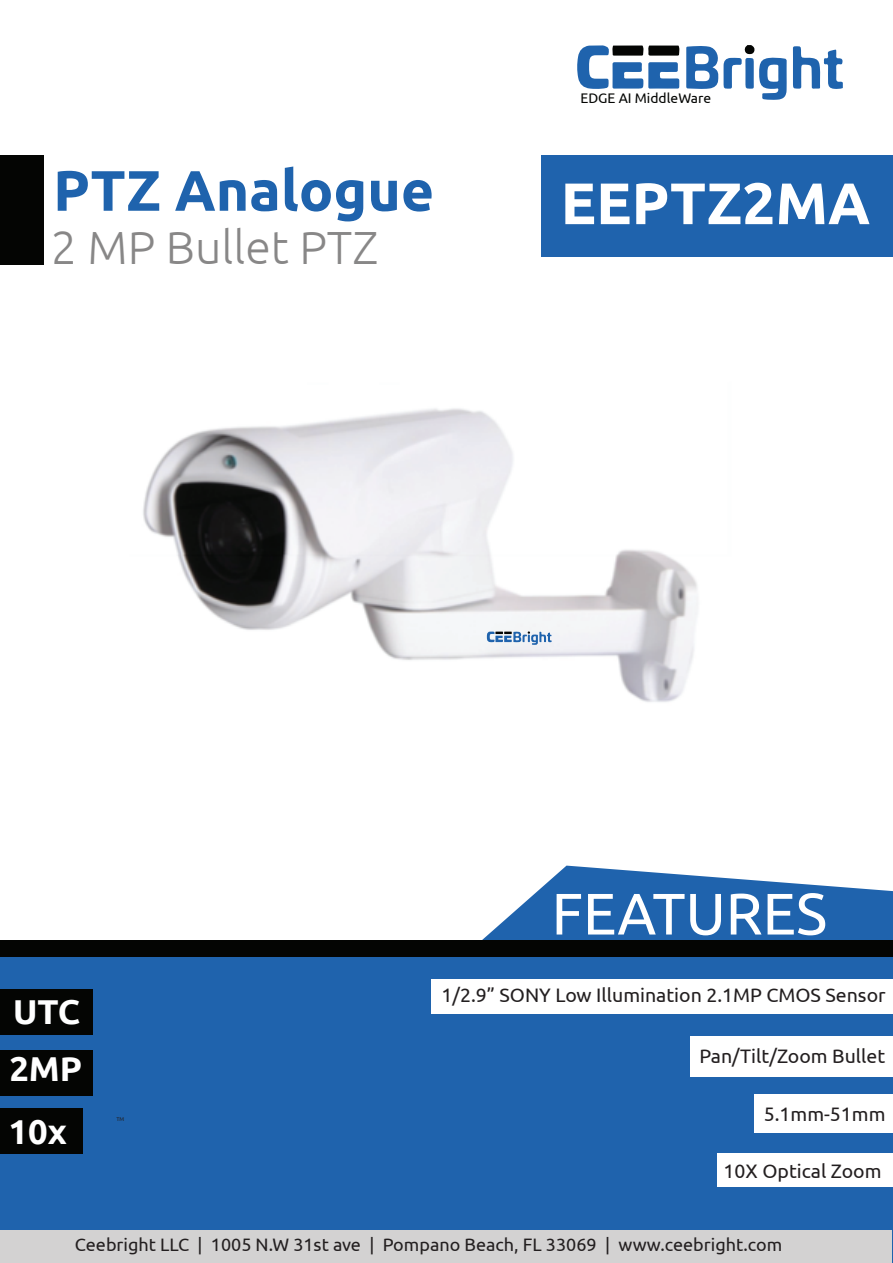
<style>
.page{position:relative;width:893px;height:1263px;background:#fff}
.page>*{position:absolute;margin:0;border:0;box-sizing:border-box;transform-origin:0 0}
.t1{font:700 58.5px "Ubuntu";color:#fff}
.t2{font:58.5px "Ubuntu";color:#fff}
.t3{font:700 57px "Ubuntu";color:#1f63ad}
.t4{font:300 46.5px "Ubuntu";color:#888787}
.t5{font:700 34.5px/56.8px "Ubuntu";color:#fff}
.t6{font:19.5px "Ubuntu";color:#231f20}
.t7{font:18px "Ubuntu";color:#231f20}
.t8{font:13.95px "Ubuntu";color:#040503}
.t9{font:5.4px "Ubuntu";color:#231f20}
</style>
<div class="page">
<svg style="left:0;top:865px;width:893px;height:398px;fill:#1f63ad"></svg>
<div style="left:0;top:940px;width:893px;height:17px;background:#040503"></div>
<svg style="left:793px;top:46px;width:50px;height:43px"></svg>
<svg style="left:577px;top:45px;width:103px;height:44px"></svg>
<svg style="left:686px;top:45px;width:101px;height:55px"></svg>
<div style="left:0;top:155px;width:44px;height:109px;background:#040503"></div>
<div style="left:541px;top:155px;width:352px;height:102px;background:#1f63ad"></div>
<div style="left:431px;top:979px;width:462px;height:34px;background:#fff"></div>
<div style="left:690px;top:1036px;width:203px;height:41px;background:#fff"></div>
<div style="left:754px;top:1094px;width:139px;height:39px;background:#fff"></div>
<div style="left:717px;top:1153px;width:176px;height:34px;background:#fff"></div>
<div style="left:0;top:1230px;width:892px;height:33px;background:#d3d2d2"></div>
<div style="left:0;top:989px;width:93px;height:45px;background:#040503"></div>
<div style="left:0;top:1051px;width:93px;height:45px;background:#040503"></div>
<div style="left:0;top:1109px;width:83px;height:45px;background:#040503"></div>
<img style="left:143px;top:408px;width:555px;height:294px">
<svg style="left:487px;top:631px;width:65px;height:14px"></svg>
<h2 class="t3" style="left:53px;top:156px;width:382px">PTZ Analogue</h2>
<h3 class="t4" style="left:51px;top:220px;width:329px">2 MP Bullet PTZ</h3>
<p class="t8" style="left:580px;top:89px;width:132px">EDGE AI MiddleWare</p>
<h1 class="t1" style="left:561px;top:168px;width:311px">EEPTZ2MA</h1>
<h3 class="t5" style="left:9px;top:983px;width:74px">UTC<br>2MP</h3>
<h3 class="t5" style="left:9px;top:1102px;width:60px">10x</h3>
<p class="t9" style="left:116px;top:1115px;width:9px">TM</p>
<h1 class="t2" style="left:552px;top:878px;width:277px">FEATURES</h1>
<p class="t6" style="left:442px;top:983px;width:446px">1/2.9” SONY Low Illumination 2.1MP CMOS Sensor</p>
<p class="t6" style="left:699px;top:1044px;width:187px">Pan/Tilt/Zoom Bullet</p>
<p class="t6" style="left:764px;top:1102px;width:123px">5.1mm-51mm</p>
<p class="t6" style="left:724px;top:1159px;width:159px">10X Optical Zoom</p>
<p class="t7" style="left:75px;top:1233px;width:709px">Ceebright LLC | 1005 N.W 31st ave | Pompano Beach, FL 33069 | www.ceebright.com</p>
</div>
